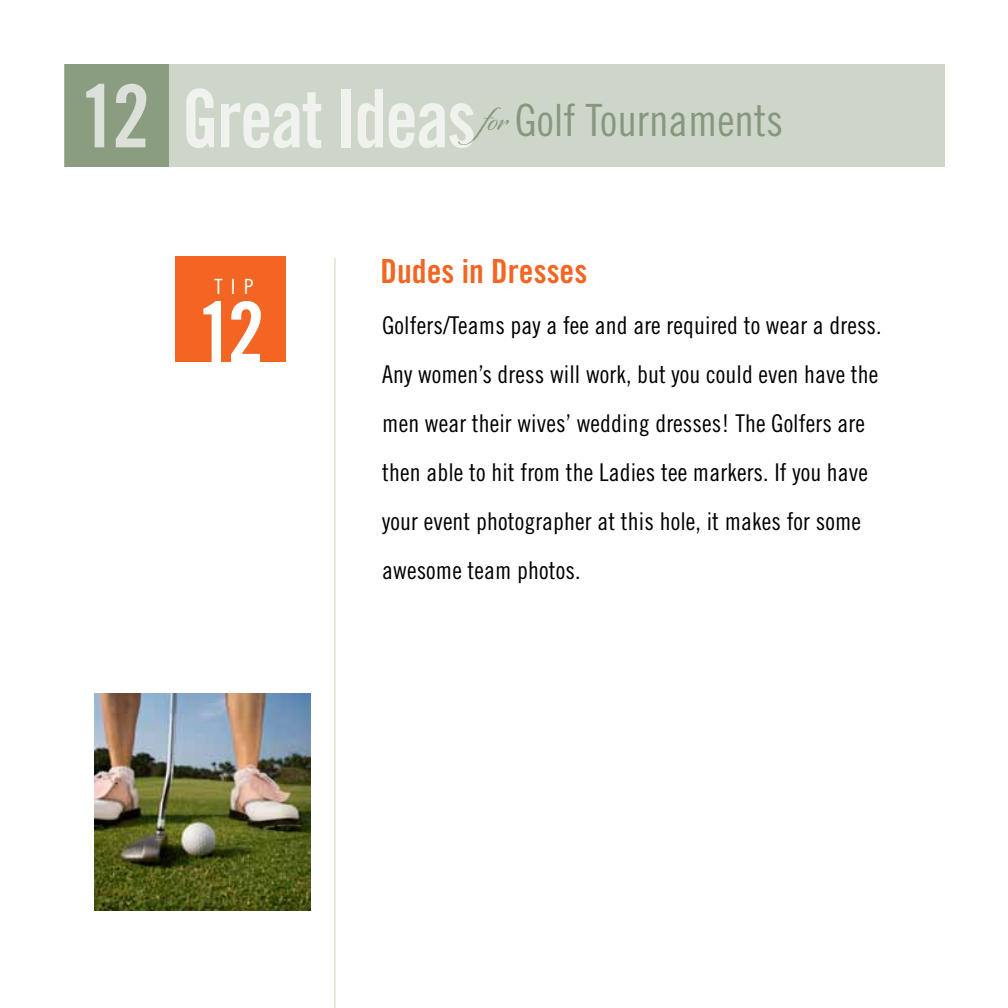
<style>
.page{position:relative;width:1008px;height:1008px;background:#fff}
.page>*{position:absolute;margin:0;border:0;box-sizing:border-box;transform-origin:0 0}
.t1{font:84px "Trade Gothic Bold Cond Twenty";color:#fff}
.t2{font:44.45px "Trade Gothic Cond Eighteen";color:rgb(60 90 42/.45)}
.t3{font:33.25px "Trade Gothic Bold Cond Twenty";color:#f26522}
.t4{font:24.5px/49px "Trade Gothic Cond Eighteen";letter-spacing:.005em;color:#000}
.t5{font:21px "Trade Gothic Cond Eighteen";color:#fff}
.s1{font-family:"Trade Gothic Bold Cond Twenty";font-size:86.98px;color:#fff}
.s2{font-family:"Trade Gothic Bold Cond Twenty";font-size:80.67px;color:#fff}
.s3{font-family:"Origins";font-size:37.27px}
</style>
<div class="page">
<hr style="left:334px;top:258px;width:2px;height:750px;background:#dddccb">
<div style="left:176px;top:256px;width:110px;height:105px;background:#f26522"></div>
<img style="left:94px;top:694px;width:216px;height:216px">
<div style="left:66px;top:64px;width:879px;height:103px;background:#ced6ca"></div>
<div style="left:64px;top:64px;width:105px;height:103px;background:#8b9d80"></div>
<h2 class="t2" style="left:79px;top:94px;width:705px"><span class="s1">12</span> <span class="s2">Great Ideas</span><span class="s3">for</span> Golf Tournaments</h2>
<p class="t5" style="left:214px;top:274px;width:40px">TIP</p>
<h1 class="t1" style="left:197px;top:281px;width:69px">12</h1>
<h3 class="t3" style="left:381px;top:251px;width:208px">Dudes in Dresses</h3>
<p class="t4" style="left:382px;top:300px;width:501px">Golfers/Teams pay a fee and are required to wear a dress.<br>Any women’s dress will work, but you could even have the men wear their wives’ wedding dresses! The Golfers are then able to hit from the Ladies tee markers. If you have your event photographer at this hole, it makes for some awesome team photos.</p>
</div>
